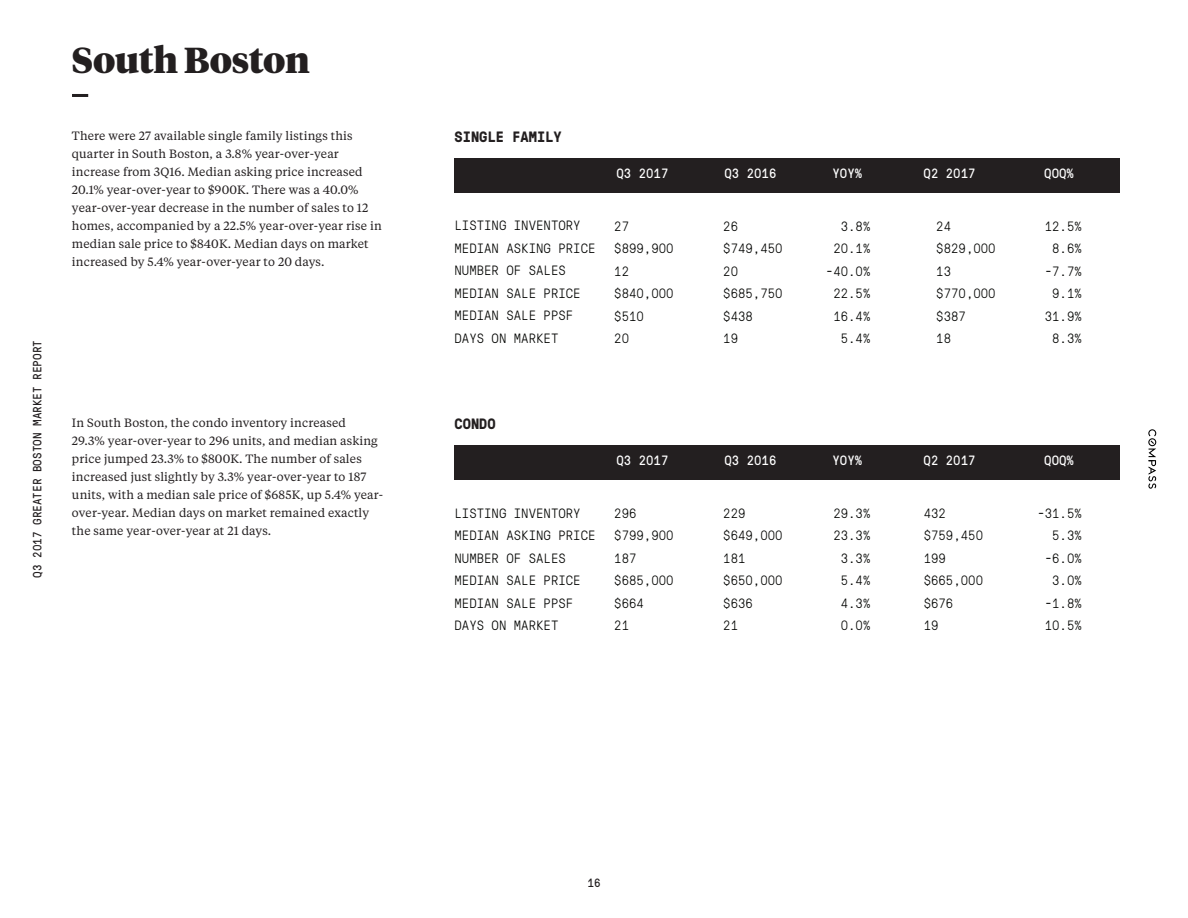
<style>
.page{position:relative;width:1188px;height:918px;background:#fff}
.page>*{position:absolute;margin:0;border:0;box-sizing:border-box;transform-origin:0 0}
.t1{font:900 36px "Tiempos Headline";letter-spacing:-.01em;color:#231f20}
.t2{font:700 15px "GT Pressura Mono";color:#231f20}
.t3{font:300 13.5px "GT Pressura Mono";color:#040503}
.t4{font:13.5px "GT Pressura Mono";color:#fff}
.t5{font:12px/18px "Tiempos Text";letter-spacing:.01em;color:#231f20}
.t6{font:12px "GT Pressura Mono";color:#231f20}
</style>
<div class="page">
<svg style="left:1148px;top:429px;width:8px;height:60px"></svg>
<hr style="left:72px;top:94px;width:16px;height:3px;background:#231f20">
<div style="left:454px;top:158px;width:666px;height:35px;background:#231f20"></div>
<div style="left:454px;top:446px;width:666px;height:34px;background:#231f20"></div>
<p class="t6" style="left:29px;top:578px;width:239px;rotate:-90deg">Q3 2017 GREATER BOSTON MARKET REPORT</p>
<p class="t1" style="left:72px;top:35px;width:239px">South Boston</p>
<p class="t5" style="left:72px;top:126px;width:311px">There were 27 available single family listings this quarter in South Boston, a 3.8% year-over-year increase from 3Q16. Median asking price increased 20.1% year-over-year to $900K. There was a 40.0% year-over-year decrease in the number of sales to 12 homes, accompanied by a 22.5% year-over-year rise in median sale price to $840K. Median days on market increased by 5.4% year-over-year to 20 days.</p>
<p class="t5" style="left:72px;top:413px;width:313px">In South Boston, the condo inventory increased<br>29.3% year-over-year to 296 units, and median asking price jumped 23.3% to $800K. The number of sales increased just slightly by 3.3% year-over-year to 187 units, with a median sale price of $685K, up 5.4% year&shy;over-year. Median days on market remained exactly the same year-over-year at 21 days.</p>
<p class="t2" style="left:454px;top:126px;width:109px">SINGLE FAMILY</p>
<p class="t3" style="left:454px;top:216px;width:128px">LISTING INVENTORY</p>
<p class="t3" style="left:454px;top:238px;width:143px">MEDIAN ASKING PRICE</p>
<p class="t3" style="left:454px;top:261px;width:113px">NUMBER OF SALES</p>
<p class="t3" style="left:454px;top:283px;width:128px">MEDIAN SALE PRICE</p>
<p class="t3" style="left:454px;top:306px;width:120px">MEDIAN SALE PPSF</p>
<p class="t3" style="left:454px;top:328px;width:105px">DAYS ON MARKET</p>
<p class="t4" style="left:616px;top:164px;width:53px">Q3 2017</p>
<p class="t4" style="left:724px;top:164px;width:53px">Q3 2016</p>
<p class="t4" style="left:832px;top:164px;width:31px">YOY%</p>
<p class="t4" style="left:924px;top:164px;width:53px">Q2 2017</p>
<p class="t4" style="left:1044px;top:164px;width:31px">QOQ%</p>
<p class="t3" style="left:614px;top:216px;width:16px">27</p>
<p class="t3" style="left:614px;top:239px;width:61px">$899,900</p>
<p class="t3" style="left:614px;top:261px;width:16px">12</p>
<p class="t3" style="left:614px;top:284px;width:61px">$840,000</p>
<p class="t3" style="left:614px;top:306px;width:31px">$510</p>
<p class="t3" style="left:614px;top:329px;width:16px">20</p>
<p class="t3" style="left:723px;top:216px;width:16px">26</p>
<p class="t3" style="left:723px;top:239px;width:61px">$749,450</p>
<p class="t3" style="left:723px;top:261px;width:16px">20</p>
<p class="t3" style="left:723px;top:284px;width:61px">$685,750</p>
<p class="t3" style="left:723px;top:306px;width:31px">$438</p>
<p class="t3" style="left:723px;top:329px;width:16px">19</p>
<p class="t3" style="left:841px;top:216px;width:31px">3.8%</p>
<p class="t3" style="left:833px;top:239px;width:39px">20.1%</p>
<p class="t3" style="left:826px;top:261px;width:46px">-40.0%</p>
<p class="t3" style="left:833px;top:284px;width:39px">22.5%</p>
<p class="t3" style="left:833px;top:306px;width:39px">16.4%</p>
<p class="t3" style="left:841px;top:329px;width:31px">5.4%</p>
<p class="t3" style="left:936px;top:216px;width:16px">24</p>
<p class="t3" style="left:936px;top:239px;width:61px">$829,000</p>
<p class="t3" style="left:936px;top:261px;width:16px">13</p>
<p class="t3" style="left:936px;top:284px;width:61px">$770,000</p>
<p class="t3" style="left:936px;top:306px;width:31px">$387</p>
<p class="t3" style="left:936px;top:329px;width:16px">18</p>
<p class="t3" style="left:1045px;top:216px;width:39px">12.5%</p>
<p class="t3" style="left:1052px;top:239px;width:31px">8.6%</p>
<p class="t3" style="left:1045px;top:261px;width:39px">-7.7%</p>
<p class="t3" style="left:1052px;top:284px;width:31px">9.1%</p>
<p class="t3" style="left:1045px;top:306px;width:39px">31.9%</p>
<p class="t3" style="left:1052px;top:329px;width:31px">8.3%</p>
<p class="t2" style="left:454px;top:413px;width:43px">CONDO</p>
<p class="t3" style="left:454px;top:503px;width:128px">LISTING INVENTORY</p>
<p class="t3" style="left:454px;top:526px;width:143px">MEDIAN ASKING PRICE</p>
<p class="t3" style="left:454px;top:548px;width:113px">NUMBER OF SALES</p>
<p class="t3" style="left:454px;top:571px;width:128px">MEDIAN SALE PRICE</p>
<p class="t3" style="left:454px;top:593px;width:120px">MEDIAN SALE PPSF</p>
<p class="t3" style="left:454px;top:616px;width:105px">DAYS ON MARKET</p>
<p class="t4" style="left:616px;top:451px;width:53px">Q3 2017</p>
<p class="t4" style="left:724px;top:451px;width:53px">Q3 2016</p>
<p class="t4" style="left:832px;top:451px;width:31px">YOY%</p>
<p class="t4" style="left:924px;top:451px;width:53px">Q2 2017</p>
<p class="t4" style="left:1044px;top:451px;width:31px">QOQ%</p>
<p class="t3" style="left:614px;top:503px;width:24px">296</p>
<p class="t3" style="left:614px;top:526px;width:61px">$799,900</p>
<p class="t3" style="left:614px;top:548px;width:24px">187</p>
<p class="t3" style="left:614px;top:571px;width:61px">$685,000</p>
<p class="t3" style="left:614px;top:593px;width:31px">$664</p>
<p class="t3" style="left:614px;top:616px;width:16px">21</p>
<p class="t3" style="left:723px;top:503px;width:24px">229</p>
<p class="t3" style="left:723px;top:526px;width:61px">$649,000</p>
<p class="t3" style="left:723px;top:548px;width:24px">181</p>
<p class="t3" style="left:723px;top:571px;width:61px">$650,000</p>
<p class="t3" style="left:723px;top:593px;width:31px">$636</p>
<p class="t3" style="left:723px;top:616px;width:16px">21</p>
<p class="t3" style="left:833px;top:503px;width:39px">29.3%</p>
<p class="t3" style="left:833px;top:526px;width:39px">23.3%</p>
<p class="t3" style="left:841px;top:548px;width:31px">3.3%</p>
<p class="t3" style="left:841px;top:571px;width:31px">5.4%</p>
<p class="t3" style="left:841px;top:593px;width:31px">4.3%</p>
<p class="t3" style="left:841px;top:616px;width:31px">0.0%</p>
<p class="t3" style="left:924px;top:503px;width:24px">432</p>
<p class="t3" style="left:924px;top:526px;width:61px">$759,450</p>
<p class="t3" style="left:924px;top:548px;width:24px">199</p>
<p class="t3" style="left:924px;top:571px;width:61px">$665,000</p>
<p class="t3" style="left:924px;top:593px;width:31px">$676</p>
<p class="t3" style="left:924px;top:616px;width:16px">19</p>
<p class="t3" style="left:1037px;top:503px;width:46px">-31.5%</p>
<p class="t3" style="left:1052px;top:526px;width:31px">5.3%</p>
<p class="t3" style="left:1045px;top:548px;width:39px">-6.0%</p>
<p class="t3" style="left:1052px;top:571px;width:31px">3.0%</p>
<p class="t3" style="left:1045px;top:593px;width:39px">-1.8%</p>
<p class="t3" style="left:1045px;top:616px;width:39px">10.5%</p>
<p class="t6" style="left:587px;top:874px;width:15px">16</p>
</div>
